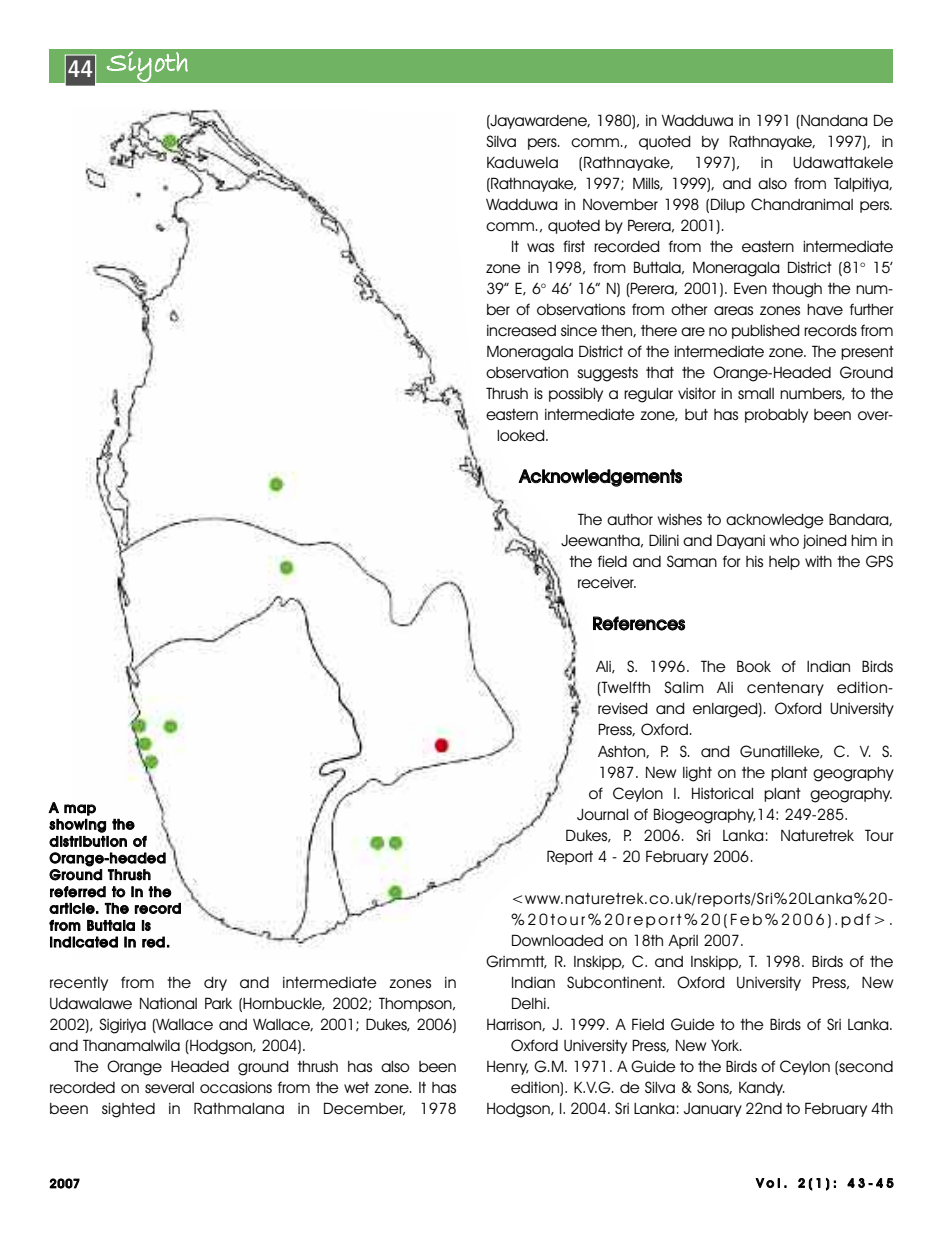
<style>
.page{position:relative;width:943px;height:1241px;background:#fff}
.page>*{position:absolute;margin:0;border:0;box-sizing:border-box;transform-origin:0 0}
.t1{font:28px "Bradley Hand ITC";color:#fff}
.t2{font:500 17.5px "Avant Garde IT Cby BT";letter-spacing:.015em;color:#000}
.t3{font:15.75px/21px "Avant Garde IT Cby BT";color:#000;text-align:justify}
.t4{font:15.75px "Avant Garde IT Cby BT";letter-spacing:.06em;color:#000}
.t5{font:15.75px "Avant Garde IT Cby BT";letter-spacing:.165em;color:#000}
.t6{font:15.75px "Avant Garde IT Cby BT";letter-spacing:.03em;color:#000}
.t7{font:15.75px "Avant Garde IT Cby BT";letter-spacing:.02em;color:#000}
.t8{font:500 14px/16.8px "Avant Garde IT Cby BT";letter-spacing:.055em;color:#000}
.t9{font:500 12.25px "Avant Garde IT Cby BT";letter-spacing:.255em;color:#000}
</style>
<div class="page">
<div style="left:50px;top:50px;width:843px;height:33px;background:#6fb363"></div>
<div style="left:66px;top:55px;width:29px;height:31px;background:#4d4d4d"></div>
<div style="left:65px;top:55px;width:31px;height:32px;border:1px solid #fff"></div>
<img style="left:85px;top:109px;width:506px;height:839px">
<h1 class="t1" style="left:68px;top:44px;width:123px"><sub>44</sub> Siyoth</h1>
<p class="t8" style="left:50px;top:799px;width:133px">A map<br>showing the distribution of<br>Orange-headed<br>Ground Thrush referred to in the article. The record from Buttala is indicated in red.</p>
<p class="t3" style="left:50px;top:971px;width:408px">recently from the dry and intermediate zones in Udawalawe National Park (Hornbuckle, 2002; Thompson, 2002), Sigiriya (Wallace and Wallace, 2001; Dukes, 2006) and Thanamalwila (Hodgson, 2004).</p>
<p class="t3" style="left:50px;top:1055px;width:408px;text-indent:25px">The Orange Headed ground thrush has also been recorded on several occasions from the wet zone. It has been sighted in Rathmalana in December, 1978</p>
<p class="t3" style="left:486px;top:110px;width:408px">(Jayawardene, 1980), in Wadduwa in 1991 (Nandana De Silva pers. comm., quoted by Rathnayake, 1997), in Kaduwela</p>
<p class="t7" style="left:579px;top:153px;width:97px">(Rathnayake,</p>
<p class="t3" style="left:694px;top:152px;width:47px">1997),</p>
<p class="t3" style="left:760px;top:152px;width:14px">in</p>
<p class="t3" style="left:486px;top:152px;width:408px;text-indent:307px">Udawattakele (Rathnayake, 1997; Mills, 1999), and also from Talpitiya, Wadduwa in November 1998 (Dilup Chandranimal pers. comm., quoted by Perera, 2001).</p>
<p class="t3" style="left:511px;top:236px;width:383px">It was first recorded from the eastern intermediate</p>
<p class="t3" style="left:486px;top:257px;width:408px">zone in 1998, from Buttala, Moneragala District (81<sup>o</sup> 15’</p>
<p class="t3" style="left:486px;top:278px;width:408px">39” E, 6<sup>o</sup> 46’ 16” N) (Perera, 2001). Even though the num-</p>
<p class="t3" style="left:486px;top:299px;width:408px">ber of observations from other areas zones have further</p>
<p class="t3" style="left:486px;top:320px;width:408px">increased since then, there are no published records from</p>
<p class="t3" style="left:486px;top:341px;width:408px">Moneragala District of the intermediate zone. The present</p>
<p class="t3" style="left:486px;top:362px;width:408px">observation suggests that the Orange-Headed Ground</p>
<p class="t3" style="left:486px;top:383px;width:408px">Thrush is possibly a regular visitor in small numbers, to the</p>
<p class="t3" style="left:486px;top:404px;width:408px">eastern intermediate zone, but has probably been over-</p>
<p class="t3" style="left:497px;top:425px;width:53px">looked.</p>
<p class="t2" style="left:520px;top:466px;width:164px">Acknowledgements</p>
<p class="t3" style="left:578px;top:509px;width:317px">The author wishes to acknowledge Bandara,</p>
<p class="t3" style="left:561px;top:530px;width:333px">Jeewantha, Dilini and Dayani who joined him in</p>
<p class="t3" style="left:570px;top:551px;width:325px">the field and Saman for his help with the GPS</p>
<p class="t3" style="left:577px;top:572px;width:61px">receiver.</p>
<p class="t2" style="left:592px;top:613px;width:94px">References</p>
<p class="t3" style="left:596px;top:656px;width:298px">Ali, S. 1996. The Book of Indian Birds</p>
<p class="t6" style="left:597px;top:678px;width:297px">(Twelfth Salim Ali centenary edition-</p>
<p class="t3" style="left:598px;top:698px;width:297px">revised and enlarged). Oxford University</p>
<p class="t3" style="left:598px;top:719px;width:96px">Press, Oxford.</p>
<p class="t3" style="left:598px;top:740px;width:296px">Ashton, P. S. and Gunatilleke, C. V. S.</p>
<p class="t3" style="left:598px;top:761px;width:296px">1987. New light on the plant geography</p>
<p class="t3" style="left:588px;top:782px;width:306px">of Ceylon I. Historical plant geography.</p>
<p class="t3" style="left:577px;top:803px;width:273px">Journal of Biogeography,14: 249-285.</p>
<p class="t3" style="left:565px;top:824px;width:329px">Dukes, P. 2006. Sri Lanka: Naturetrek Tour</p>
<p class="t3" style="left:546px;top:845px;width:208px">Report 4 - 20 February 2006.</p>
<p class="t4" style="left:511px;top:888px;width:383px">&lt;www.naturetrek.co.uk/reports/Sri%20Lanka%20-</p>
<p class="t5" style="left:511px;top:909px;width:383px">%20tour%20report%20(Feb%2006).pdf&gt;.</p>
<p class="t3" style="left:511px;top:929px;width:235px">Downloaded on 18th April 2007.</p>
<p class="t3" style="left:486px;top:950px;width:408px">Grimmtt, R. Inskipp, C. and Inskipp, T. 1998. Birds of the</p>
<p class="t3" style="left:511px;top:971px;width:383px">Indian Subcontinent. Oxford University Press, New</p>
<p class="t3" style="left:511px;top:992px;width:41px">Delhi.</p>
<p class="t3" style="left:486px;top:1013px;width:408px">Harrison, J. 1999. A Field Guide to the Birds of Sri Lanka.</p>
<p class="t3" style="left:511px;top:1034px;width:233px">Oxford University Press, New York.</p>
<p class="t3" style="left:486px;top:1055px;width:408px">Henry, G.M. 1971. A Guide to the Birds of Ceylon (second</p>
<p class="t3" style="left:511px;top:1076px;width:276px">edition). K.V.G. de Silva &amp; Sons, Kandy.</p>
<p class="t3" style="left:486px;top:1097px;width:408px">Hodgson, I. 2004. Sri Lanka: January 22nd to February 4th</p>
<p class="t9" style="left:50px;top:1176px;width:32px">2007</p>
<p class="t9" style="left:756px;top:1175px;width:138px">Vol. 2(1): 43-45</p>
</div>
